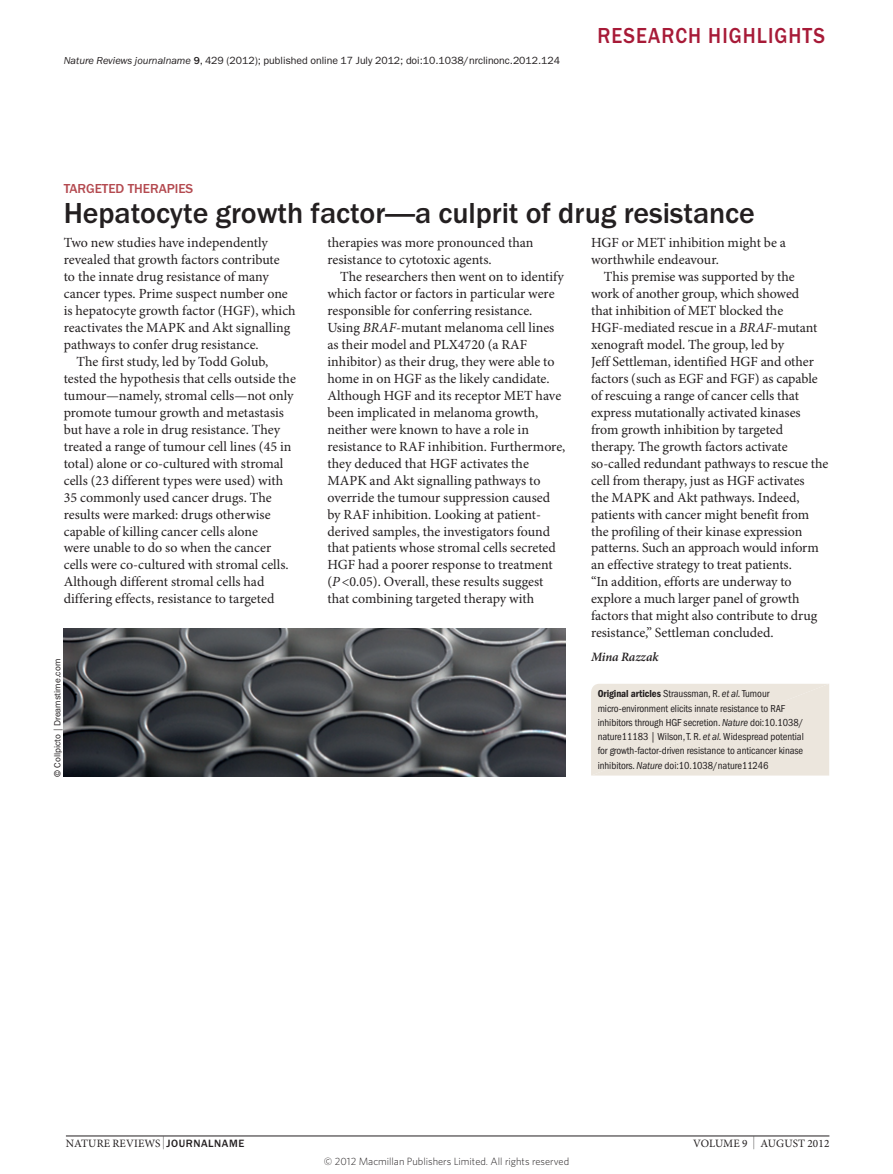
<style>
.page{position:relative;width:893px;height:1174px;background:#fff}
.page>*{position:absolute;margin:0;border:0;box-sizing:border-box;transform-origin:0 0}
.Title{font:500 30px "ITC Franklin Gothic Std";letter-spacing:-.005em;color:#231f20}
.t1{font:500 22.5px "ITC Franklin Gothic Std";letter-spacing:.05em;color:#a71a37;scale:.9 1}
.Body_text{font:13.95px/17px "Minion Pro";color:#231f20}
.Body_first{font:13.95px/17px "Minion Pro";color:#231f20}
.Strapline{font:500 13.5px "ITC Franklin Gothic Std";letter-spacing:-.005em;color:#b44a50}
.Authors{font:italic 600 12.75px "Minion Pro";letter-spacing:-.005em;color:#231f20}
.t2{font:11.25px "Minion Pro";letter-spacing:.01em;color:#231f20}
.References{font:condensed 10.5px/14.2px "ITC Franklin Gothic Std";letter-spacing:-.005em;color:#231f20}
.Citation_line{font:10.5px "ITC Franklin Gothic Std";letter-spacing:-.005em;color:#231f20}
.t3{font:300 10.5px "Whitney";color:#231f20}
.Figure_credit{font:9px "ITC Franklin Gothic Std";color:#231f20}
.s1{font-style:italic}
.s2{font-weight:500}
.s3{font-family:"ITC Franklin Gothic Std Dm Cd";font-stretch:normal}
.s4{font-size:12.9px}
.s5{font-family:"ITC Franklin Gothic Std";font-weight:500;font-size:10.95px}
</style>
<div class="page">
<hr style="left:66px;top:1135px;width:763px;height:1px;background:#231f20">
<div style="left:591px;top:684px;width:238px;height:91px;background:#ece6dd"></div>
<img style="left:64px;top:628px;width:502px;height:148px">
<p class="Citation_line" style="left:64px;top:54px;width:498px"><span class="s1">Nature Reviews journalname</span> <span class="s2">9</span>, 429 (2012); published online 17 July 2012; doi:10.1038/nrclinonc.2012.124</p>
<p class="t1" style="left:598px;top:22px;width:254px">RESEARCH HIGHLIGHTS</p>
<p class="Strapline" style="left:64px;top:181px;width:131px">TARGETED THERAPIES</p>
<p class="Title" style="left:64px;top:196px;width:693px">Hepatocyte growth factor—a culprit of drug resistance</p>
<p class="Body_text" style="left:327px;top:235px;width:208px">therapies was more pronounced than resistance to cytotoxic agents.</p>
<p class="Body_text" style="left:327px;top:269px;width:239px;text-indent:13px">The researchers then went on to identify which factor or factors in particular were responsible for conferring resistance.<br>Using <span class="s1">BRAF</span>-mutant melanoma cell lines as their model and PLX4720 (a RAF inhibitor) as their drug, they were able to home in on HGF as the likely candidate.<br>Although HGF and its receptor MET have been implicated in melanoma growth, neither were known to have a role in resistance to RAF inhibition. Furthermore, they deduced that HGF activates the MAPK and Akt signalling pathways to override the tumour suppression caused by RAF inhibition. Looking at patient&shy;derived samples, the investigators found that patients whose stromal cells secreted HGF had a poorer response to treatment (<span class="s1">P</span>&lt;0.05). Overall, these results suggest that combining targeted therapy with</p>
<p class="Body_first" style="left:64px;top:235px;width:233px">Two new studies have independently revealed that growth factors contribute<br>to the innate drug resistance of many cancer types. Prime suspect number one is hepatocyte growth factor (HGF), which reactivates the MAPK and Akt signalling pathways to confer drug resistance.</p>
<p class="Body_text" style="left:64px;top:353px;width:234px;text-indent:13px">The first study, led by Todd Golub, tested the hypothesis that cells outside the tumour—namely, stromal cells—not only promote tumour growth and metastasis but have a role in drug resistance. They treated a range of tumour cell lines (45 in total) alone or co-cultured with stromal cells (23 different types were used) with 35 commonly used cancer drugs. The results were marked: drugs otherwise capable of killing cancer cells alone<br>were unable to do so when the cancer cells were co-cultured with stromal cells.<br>Although different stromal cells had differing effects, resistance to targeted</p>
<p class="Body_text" style="left:591px;top:235px;width:196px">HGF or MET inhibition might be a worthwhile endeavour.</p>
<p class="Body_text" style="left:591px;top:269px;width:239px;text-indent:13px">This premise was supported by the<br>work of another group, which showed<br>that inhibition of MET blocked the HGF-mediated rescue in a <span class="s1">BRAF</span>-mutant xenograft model. The group, led by<br>Jeff Settleman, identified HGF and other factors (such as EGF and FGF) as capable of rescuing a range of cancer cells that express mutationally activated kinases from growth inhibition by targeted therapy. The growth factors activate so-called redundant pathways to rescue the cell from therapy, just as HGF activates<br>the MAPK and Akt pathways. Indeed, patients with cancer might benefit from the profiling of their kinase expression patterns. Such an approach would inform an effective strategy to treat patients.<br>“In addition, efforts are underway to explore a much larger panel of growth factors that might also contribute to drug resistance,” Settleman concluded.</p>
<p class="Authors" style="left:591px;top:649px;width:69px">Mina Razzak</p>
<p class="References" style="left:598px;top:687px;width:208px"><span class="s3">Original articles</span> Straussman, R. <span class="s1">et al.</span> Tumour micro-environment elicits innate resistance to RAF inhibitors through HGF secretion. <span class="s1">Nature</span> doi:10.1038/ nature11183 | Wilson, T. R. <span class="s1">et al.</span> Widespread potential for growth-factor-driven resistance to anticancer kinase inhibitors. <span class="s1">Nature</span> doi:10.1038/nature11246</p>
<p class="Figure_credit" style="left:52px;top:777px;width:120px;rotate:-90deg">© Collpicto | Dreamstime.com</p>
<p class="t2" style="left:66px;top:1136px;width:180px">NATURE REVIEWS <span class="s4">|</span> <span class="s5">JOURNALNAME</span></p>
<p class="t2" style="left:693px;top:1136px;width:138px">VOLUME 9 <span class="s4">|</span> AUGUST 2012</p>
<p class="t3" style="left:324px;top:1154px;width:247px">© 2012 Macmillan Publishers Limited. All rights reserved</p>
</div>
